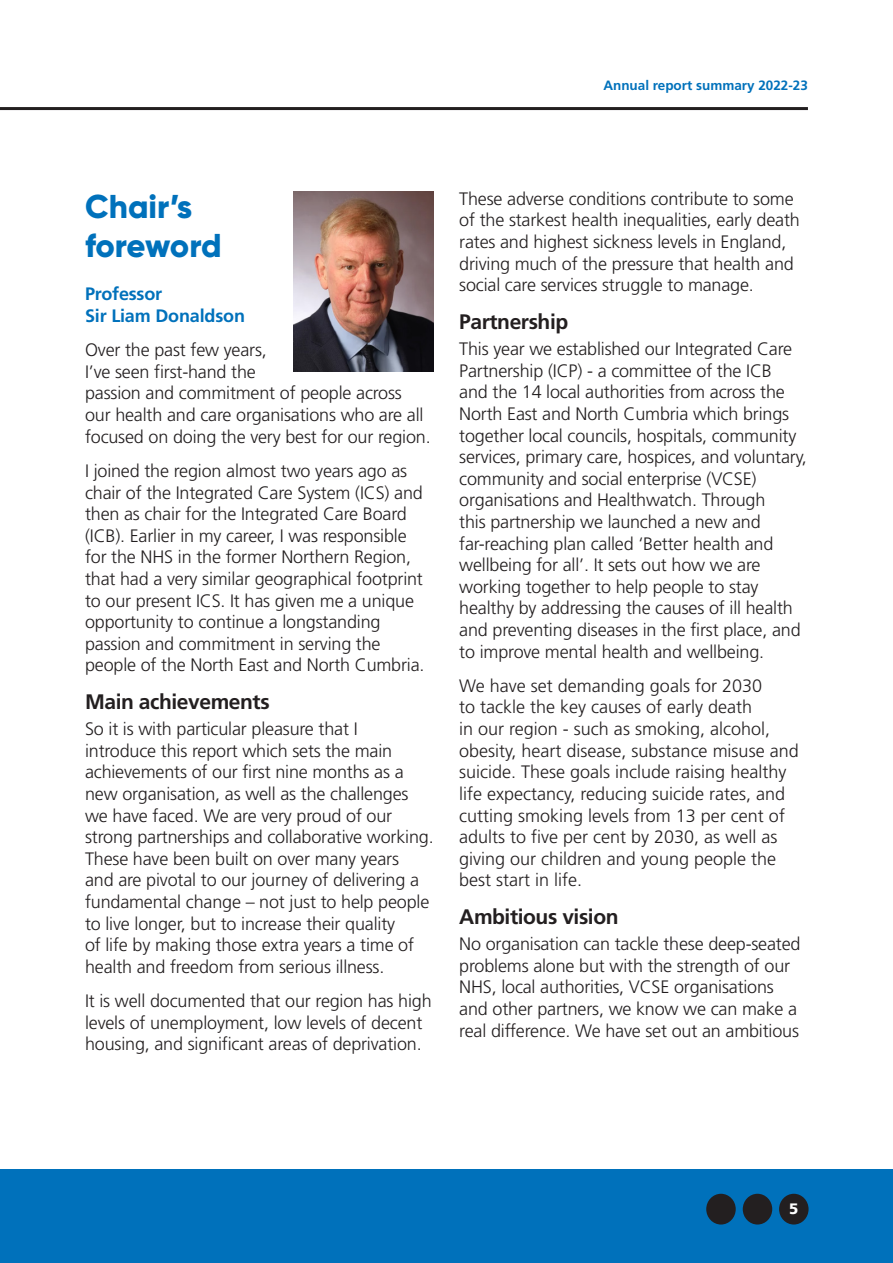
<style>
.page{position:relative;width:893px;height:1263px;background:#fff}
.page>*{position:absolute;margin:0;border:0;box-sizing:border-box;transform-origin:0 0}
.t1{font:800 33px/39.6px "Gilroy";color:#0071bb}
.Sub_heads{font:700 21px "Frutiger";letter-spacing:-.02em;color:#231f20}
.t2{font:300 18px/21.6px "Frutiger";letter-spacing:-.01em;color:#231f20}
.t3{font:700 18px/21.6px "Frutiger";letter-spacing:-.01em;color:#0071bb}
.t4{font:900 15px "Frutiger LT Pro";color:#fff}
.t5{font:700 13.5px "Frutiger";color:#0071bb}
</style>
<div class="page">
<div style="left:0;top:1169px;width:893px;height:94px;background:#0071bb"></div>
<div style="left:743px;top:1194px;width:29px;height:30px;background:#231f20;border-radius:50%"></div>
<div style="left:779px;top:1194px;width:29px;height:30px;background:#231f20;border-radius:50%"></div>
<hr style="left:0;top:107px;width:808px;height:3px;background:#231f20">
<div style="left:706px;top:1194px;width:30px;height:30px;background:#231f20;border-radius:50%"></div>
<img style="left:293px;top:191px;width:141px;height:180px">
<p class="t5" style="left:603px;top:78px;width:206px">Annual report summary 2022-23</p>
<p class="t1" style="left:85px;top:186px;width:138px">Chair’s foreword</p>
<p class="t3" style="left:85px;top:283px;width:161px">Professor<br>Sir Liam Donaldson</p>
<p class="t2" style="left:85px;top:339px;width:347px">Over the past few years,<br>I’ve seen first-hand the<br>passion and commitment of people across our health and care organisations who are all focused on doing the very best for our region.</p>
<p class="t2" style="left:85px;top:460px;width:341px">I joined the region almost two years ago as chair of the Integrated Care System (ICS) and then as chair for the Integrated Care Board (ICB). Earlier in my career, I was responsible for the NHS in the former Northern Region, that had a very similar geographical footprint to our present ICS. It has given me a unique opportunity to continue a longstanding passion and commitment in serving the people of the North East and North Cumbria.</p>
<p class="Sub_heads" style="left:85px;top:690px;width:186px">Main achievements</p>
<p class="t2" style="left:85px;top:718px;width:350px">So it is with particular pleasure that I<br>introduce this report which sets the main achievements of our first nine months as a new organisation, as well as the challenges we have faced. We are very proud of our strong partnerships and collaborative working.<br>These have been built on over many years<br>and are pivotal to our journey of delivering a fundamental change – not just to help people to live longer, but to increase their quality<br>of life by making those extra years a time of health and freedom from serious illness.</p>
<p class="t2" style="left:85px;top:990px;width:348px">It is well documented that our region has high levels of unemployment, low levels of decent housing, and significant areas of deprivation.</p>
<p class="t2" style="left:459px;top:188px;width:342px">These adverse conditions contribute to some of the starkest health inequalities, early death rates and highest sickness levels in England, driving much of the pressure that health and social care services struggle to manage.</p>
<p class="Sub_heads" style="left:459px;top:310px;width:110px">Partnership</p>
<p class="t2" style="left:459px;top:338px;width:349px">This year we established our Integrated Care Partnership (ICP) - a committee of the ICB<br>and the 14 local authorities from across the North East and North Cumbria which brings together local councils, hospitals, community services, primary care, hospices, and voluntary, community and social enterprise (VCSE) organisations and Healthwatch. Through<br>this partnership we launched a new and far-reaching plan called ‘Better health and wellbeing for all’. It sets out how we are working together to help people to stay healthy by addressing the causes of ill health and preventing diseases in the first place, and to improve mental health and wellbeing.</p>
<p class="t2" style="left:459px;top:675px;width:341px">We have set demanding goals for 2030<br>to tackle the key causes of early death<br>in our region - such as smoking, alcohol, obesity, heart disease, substance misuse and suicide. These goals include raising healthy life expectancy, reducing suicide rates, and cutting smoking levels from 13 per cent of adults to five per cent by 2030, as well as giving our children and young people the best start in life.</p>
<p class="Sub_heads" style="left:459px;top:905px;width:161px">Ambitious vision</p>
<p class="t2" style="left:459px;top:933px;width:343px">No organisation can tackle these deep-seated problems alone but with the strength of our NHS, local authorities, VCSE organisations and other partners, we know we can make a real difference. We have set out an ambitious</p>
<p class="t4" style="left:789px;top:1199px;width:11px">5</p>
</div>
